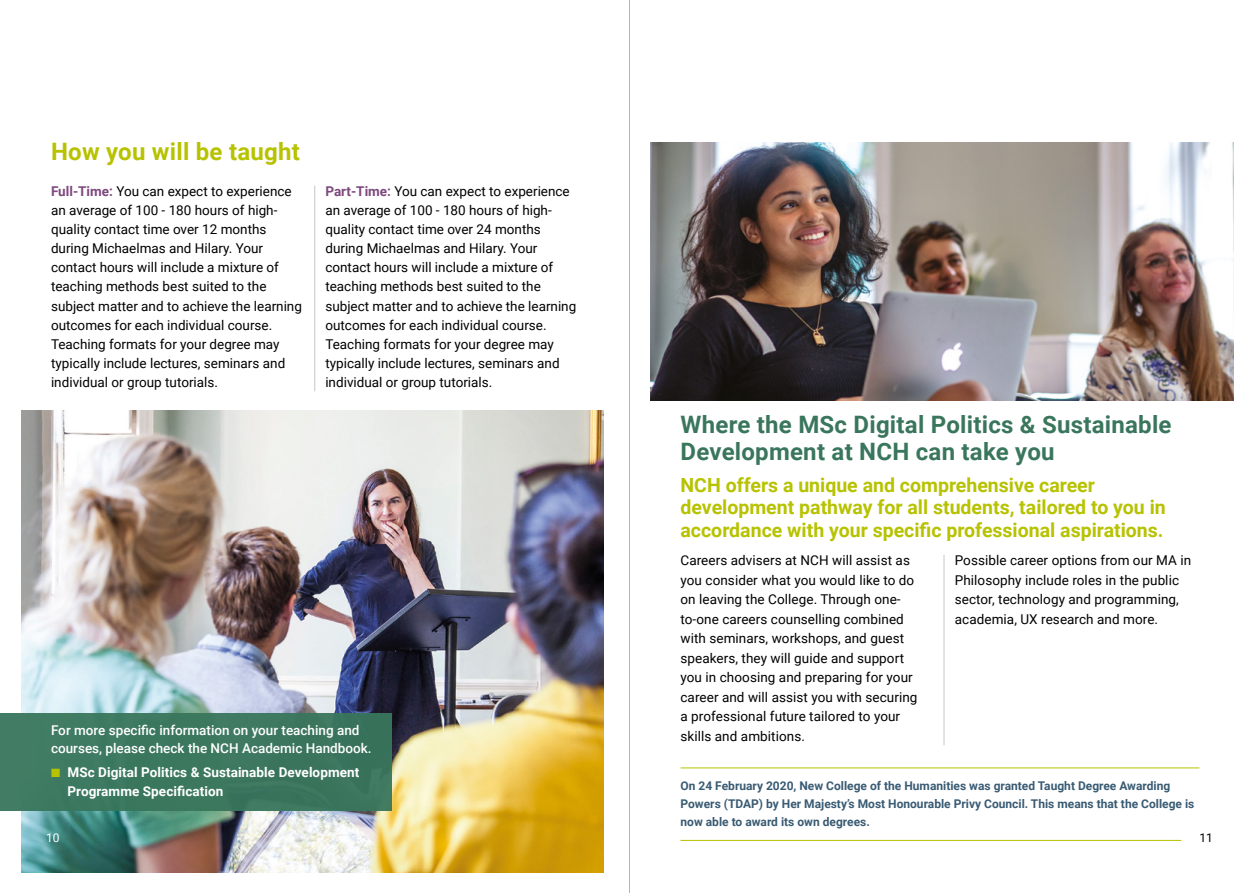
<style>
.page{position:relative;width:1259px;height:893px;background:#fff}
.page>*{position:absolute;margin:0;border:0;box-sizing:border-box;transform-origin:0 0}
.t1{font:700 24px/27px "Roboto";letter-spacing:.01em;color:#39765c}
.t2{font:700 24px "Roboto";letter-spacing:.01em;color:#b7c200}
.t3{font:700 19.5px/22.5px "Roboto";color:#b7c200}
.t4{font:13.5px/19.2px "Roboto";color:#000}
.t5{font:500 13.5px/18.8px "Roboto";color:#fff}
.t6{font:700 13.5px/18.8px "Roboto";letter-spacing:.005em;color:#fff}
.t7{font:700 12px/18px "Roboto";color:#395b73}
.t8{font:12px "Roboto";color:#fff}
.t9{font:12px "Roboto";color:#000}
.s1{font-weight:700;color:#7e497e}
.s2{color:#b7c200}
</style>
<div class="page">
<img style="left:21px;top:410px;width:583px;height:462px">
<img style="left:651px;top:142px;width:582px;height:258px">
<hr style="left:629px;top:0;width:1px;height:893px;background:#000">
<hr style="left:943px;top:555px;width:1px;height:190px;background:#c6c6c6">
<hr style="left:680px;top:767px;width:519px;height:1px;background:#b7c200">
<hr style="left:680px;top:840px;width:501px;height:1px;background:#b7c200">
<div style="left:0;top:714px;width:392px;height:97px;background:#39765c"></div>
<hr style="left:314px;top:186px;width:1px;height:205px;background:#c6c6c6">
<h1 class="t2" style="left:51px;top:135px;width:250px">How you will be taught</h1>
<p class="t4" style="left:51px;top:181px;width:252px"><span class="s1">Full-Time:</span> You can expect to experience an average of 100 - 180 hours of high&shy;quality contact time over 12 months during Michaelmas and Hilary. Your contact hours will include a mixture of teaching methods best suited to the subject matter and to achieve the learning outcomes for each individual course.<br>Teaching formats for your degree may typically include lectures, seminars and individual or group tutorials.</p>
<p class="t4" style="left:325px;top:181px;width:252px"><span class="s1">Part-Time:</span> You can expect to experience an average of 100 - 180 hours of high&shy;quality contact time over 24 months during Michaelmas and Hilary. Your contact hours will include a mixture of teaching methods best suited to the subject matter and to achieve the learning outcomes for each individual course.<br>Teaching formats for your degree may typically include lectures, seminars and individual or group tutorials.</p>
<p class="t5" style="left:51px;top:720px;width:322px">For more specific information on your teaching and courses, please check the NCH Academic Handbook.</p>
<p class="t6" style="left:67px;top:762px;width:293px;text-indent:-16px"><span class="s2">■</span> MSc Digital Politics &amp; Sustainable Development<br>Programme Specification</p>
<h1 class="t1" style="left:680px;top:410px;width:492px">Where the MSc Digital Politics &amp; Sustainable<br>Development at NCH can take you</h1>
<h2 class="t3" style="left:680px;top:473px;width:487px">NCH offers a unique and comprehensive career development pathway for all students, tailored to you in accordance with your specific professional aspirations.</h2>
<p class="t4" style="left:680px;top:550px;width:238px">Careers advisers at NCH will assist as you consider what you would like to do on leaving the College. Through one&shy;to-one careers counselling combined with seminars, workshops, and guest speakers, they will guide and support you in choosing and preparing for your career and will assist you with securing a professional future tailored to your skills and ambitions.</p>
<p class="t4" style="left:954px;top:550px;width:238px">Possible career options from our MA in Philosophy include roles in the public sector, technology and programming, academia, UX research and more.</p>
<p class="t7" style="left:680px;top:776px;width:515px">On 24 February 2020, New College of the Humanities was granted Taught Degree Awarding<br>Powers (TDAP) by Her Majesty’s Most Honourable Privy Council. This means that the College is now able to award its own degrees.</p>
<p class="t8" style="left:46px;top:830px;width:15px">10</p>
<p class="t9" style="left:1199px;top:830px;width:15px">11</p>
</div>
